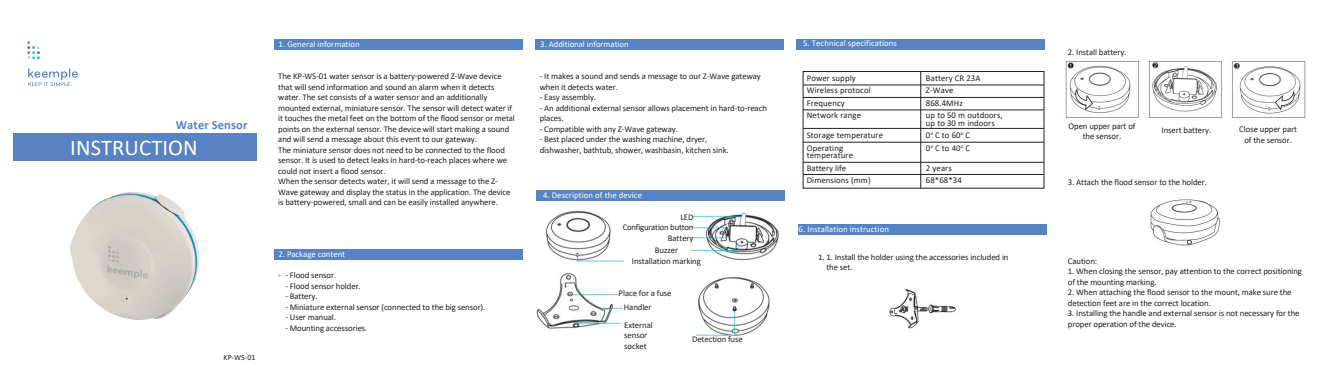
<style>
.page{position:relative;width:1322px;height:383px;background:#fff}
.page>*{position:absolute;margin:0;border:0;box-sizing:border-box;transform-origin:0 0}
.t1{font:22.5px "Calibri";letter-spacing:.005em;color:#fff}
.t2{font:700 12.5px "Calibri";letter-spacing:.01em;color:#5782c3}
.t3{font:8.75px/10.5px "Calibri";letter-spacing:-.01em;color:#231f20}
.t4{font:8.75px/12.5px "Calibri";letter-spacing:.01em;color:#231f20}
.t5{font:8.75px "Calibri";letter-spacing:.005em;color:#fff}
.t6{font:7.88px "Calibri";color:#231f20}
</style>
<div class="page">
<img style="left:889px;top:289px;width:67px;height:40px">
<img style="left:1065px;top:61px;width:241px;height:57px">
<img style="left:1150px;top:199px;width:71px;height:47px">
<img style="left:537px;top:210px;width:87px;height:119px">
<img style="left:689px;top:212px;width:90px;height:124px">
<div style="left:537px;top:190px;width:248px;height:11px;background:#5782c3"></div>
<div style="left:797px;top:39px;width:248px;height:11px;background:#5782c3"></div>
<div style="left:536px;top:39px;width:248px;height:11px;background:#5782c3"></div>
<div style="left:803px;top:71px;width:241px;height:117px;border:1px solid #231f20"></div>
<hr style="left:920px;top:71px;width:1px;height:117px;background:#231f20">
<hr style="left:803px;top:85px;width:241px;height:1px;background:#231f20">
<hr style="left:803px;top:97px;width:241px;height:1px;background:#231f20">
<hr style="left:803px;top:109px;width:241px;height:1px;background:#231f20">
<hr style="left:803px;top:128px;width:241px;height:1px;background:#231f20">
<hr style="left:803px;top:162px;width:241px;height:1px;background:#231f20">
<hr style="left:803px;top:174px;width:241px;height:1px;background:#231f20">
<hr style="left:803px;top:142px;width:241px;height:1px;background:#231f20">
<div style="left:13px;top:133px;width:244px;height:28px;background:#5782c3"></div>
<svg style="left:28px;top:68px;width:50px;height:18px"></svg>
<svg style="left:27px;top:41px;width:13px;height:18px"></svg>
<div style="left:274px;top:39px;width:248px;height:11px;background:#5782c3"></div>
<div style="left:274px;top:249px;width:248px;height:11px;background:#5782c3"></div>
<div style="left:798px;top:224px;width:248px;height:11px;background:#5782c3"></div>
<img style="left:70px;top:192px;width:129px;height:128px">
<h2 class="t2" style="left:176px;top:116px;width:73px">Water Sensor</h2>
<h1 class="t1" style="left:70px;top:132px;width:129px">INSTRUCTION</h1>
<p class="t6" style="left:224px;top:352px;width:33px">KP-WS-01</p>
<p class="t5" style="left:278px;top:38px;width:83px">1. General information</p>
<p class="t3" style="left:278px;top:71px;width:238px">The KP-WS-01 water sensor is a battery-powered Z-Wave device that will send information and sound an alarm when it detects water. The set consists of a water sensor and an additionally mounted external, miniature sensor. The sensor will detect water if it touches the metal feet on the bottom of the flood sensor or metal points on the external sensor. The device will start making a sound and will send a message about this event to our gateway.<br>The miniature sensor does not need to be connected to the flood sensor. It is used to detect leaks in hard-to-reach places where we could not insert a flood sensor.<br>When the sensor detects water, it will send a message to the Z-Wave gateway and display the status in the application. The device is battery-powered, small and can be easily installed anywhere.</p>
<p class="t5" style="left:278px;top:248px;width:68px">2. Package content</p>
<p class="t3" style="left:278px;top:269px;width:59px">- - Flood sensor.</p>
<p class="t3" style="left:285px;top:280px;width:77px">- Flood sensor holder.</p>
<p class="t3" style="left:285px;top:290px;width:34px">- Battery.</p>
<p class="t3" style="left:285px;top:301px;width:202px">- Miniature external sensor (connected to the big sensor).</p>
<p class="t3" style="left:285px;top:311px;width:52px">- User manual.</p>
<p class="t3" style="left:285px;top:322px;width:84px">- Mounting accessories.</p>
<p class="t5" style="left:540px;top:38px;width:90px">3. Additional information</p>
<p class="t5" style="left:803px;top:37px;width:95px">5. Technical specifications</p>
<p class="t3" style="left:540px;top:71px;width:223px">- It makes a sound and sends a message to our Z-Wave gateway when it detects water.</p>
<p class="t3" style="left:540px;top:92px;width:58px">- Easy assembly.</p>
<p class="t3" style="left:540px;top:102px;width:229px">- An additional external sensor allows placement in hard-to-reach places.</p>
<p class="t3" style="left:540px;top:123px;width:140px">- Compatible with any Z-Wave gateway.</p>
<p class="t3" style="left:540px;top:134px;width:190px">- Best placed under the washing machine, dryer, dishwasher, bathtub, shower, washbasin, kitchen sink.</p>
<p class="t5" style="left:543px;top:189px;width:100px">4. Description of the device</p>
<p class="t4" style="left:807px;top:71px;width:65px">Power supply<br>Wireless protocol<br>Frequency<br>Network range</p>
<p class="t4" style="left:807px;top:129px;width:78px">Storage temperature<br>Operating</p>
<p class="t4" style="left:807px;top:149px;width:65px">temperature<br>Battery life<br>Dimensions (mm)</p>
<p class="t4" style="left:926px;top:71px;width:78px">Battery CR 23A<br>Z-Wave<br>868.4MHz<br>up to 50 m outdoors,</p>
<p class="t4" style="left:926px;top:116px;width:70px">up to 30 m indoors<br>0<sup>o</sup> C to 60<sup>o</sup> C<br>0<sup>o</sup> C to 40<sup>o</sup> C</p>
<p class="t4" style="left:926px;top:161px;width:37px">2 years<br>68*68*34</p>
<p class="t3" style="left:623px;top:211px;width:72px;text-align:right">LED<br>Configuration button<br>Battery</p>
<p class="t3" style="left:632px;top:245px;width:70px;text-align:center">Buzzer<br>Installation marking</p>
<p class="t3" style="left:624px;top:286px;width:49px;line-height:13.6px;text-indent:-5px">Place for a fuse<br>Handler</p>
<p class="t3" style="left:624px;top:319px;width:30px">External sensor socket</p>
<p class="t3" style="left:692px;top:334px;width:52px">Detection fuse</p>
<p class="t5" style="left:798px;top:223px;width:92px">6. Installation instruction</p>
<p class="t3" style="left:826px;top:251px;width:184px;text-indent:-8px">1. 1. Install the holder using the accessories included in the set.</p>
<p class="t3" style="left:1068px;top:46px;width:60px">2. Install battery.</p>
<p class="t3" style="left:1068px;top:121px;width:69px;text-align:center">Open upper part of the sensor.</p>
<p class="t3" style="left:1161px;top:124px;width:51px">Insert battery.</p>
<p class="t3" style="left:1239px;top:124px;width:59px;text-align:center">Close upper part of the sensor.</p>
<p class="t3" style="left:1068px;top:177px;width:141px">3. Attach the flood sensor to the holder.</p>
<p class="t3" style="left:1068px;top:255px;width:31px">Caution:</p>
<p class="t3" style="left:1068px;top:266px;width:236px">1. When closing the sensor, pay attention to the correct positioning of the mounting marking.</p>
<p class="t3" style="left:1068px;top:287px;width:225px">2. When attaching the flood sensor to the mount, make sure the detection feet are in the correct location.</p>
<p class="t3" style="left:1068px;top:308px;width:233px">3. Installing the handle and external sensor is not necessary for the proper operation of the device.</p>
</div>
